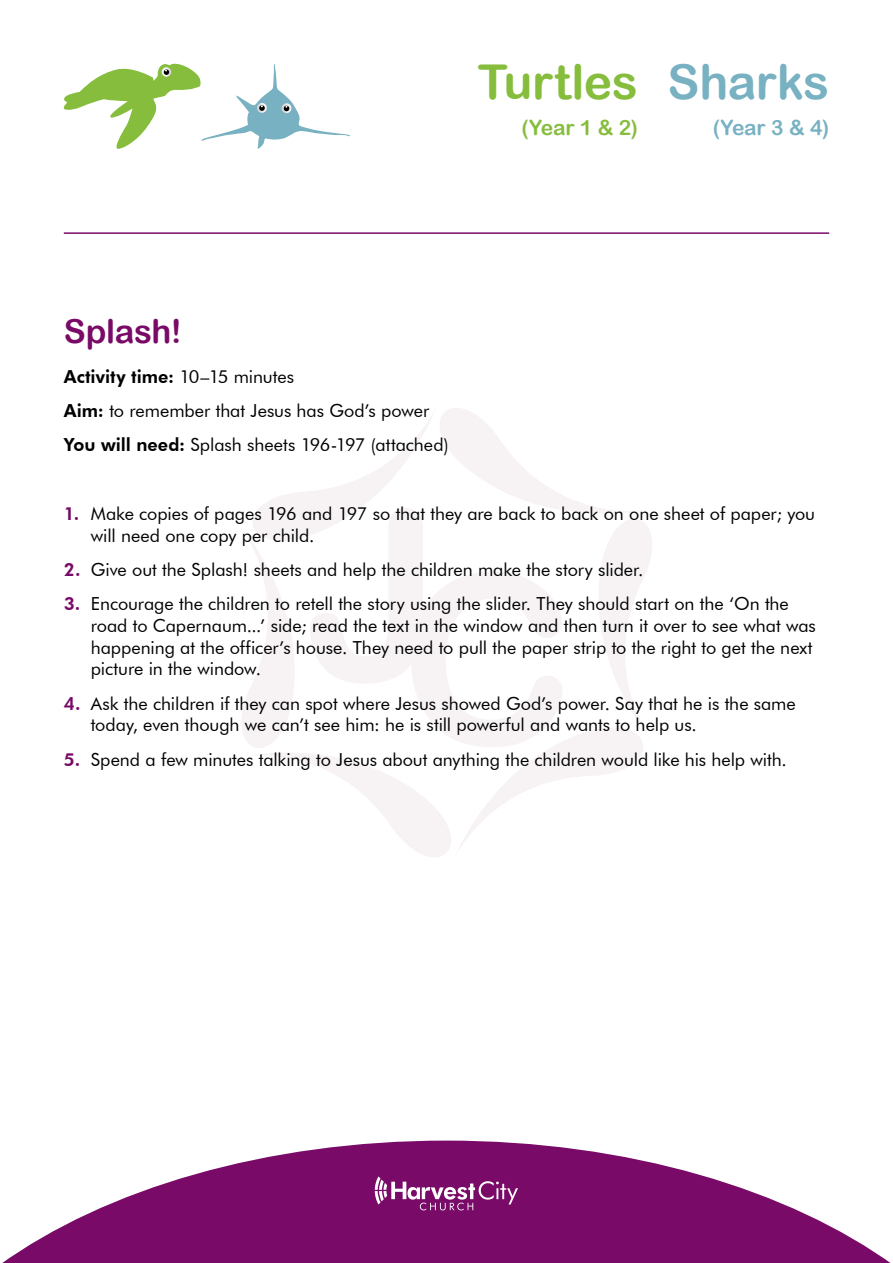
<style>
.page{position:relative;width:893px;height:1263px;background:#fff}
.page>*{position:absolute;margin:0;border:0;box-sizing:border-box;transform-origin:0 0}
.t1{font:48px "Arial Rounded MT Bold";letter-spacing:-.01em;color:#86bd3d}
.t2{font:48px "Arial Rounded MT Bold";letter-spacing:-.01em;color:#78b1c2}
.t3{font:33px "Arial Rounded MT Bold";letter-spacing:-.01em;color:#790a68}
.t4{font:21px "Arial Rounded MT Bold";color:#86bd3d}
.t5{font:21px "Arial Rounded MT Bold";color:#78b1c2}
.t6{font:18px/21.6px "Futura BT";letter-spacing:-.005em;color:#000}
.s1{font-weight:800}
.s2{font-weight:800;color:#790a68}
</style>
<div class="page">
<svg style="left:242px;top:408px;width:410px;height:449px"></svg>
<svg style="left:310px;top:508px;width:253px;height:239px"></svg>
<svg style="left:2px;top:1140px;width:889px;height:123px;fill:#790a68"></svg>
<svg style="left:375px;top:1176px;width:143px;height:34px;background:#963f89"></svg>
<hr style="left:64px;top:232px;width:765px;height:2px;background:#790a68">
<svg style="left:63px;top:63px;width:287px;height:86px"></svg>
<h1 class="t1" style="left:478px;top:53px;width:161px">Turtles</h1>
<p class="t4" style="left:522px;top:115px;width:118px">(Year 1 &amp; 2)</p>
<h1 class="t2" style="left:668px;top:53px;width:163px">Sharks</h1>
<p class="t5" style="left:713px;top:115px;width:118px">(Year 3 &amp; 4)</p>
<h2 class="t3" style="left:64px;top:312px;width:120px">Splash!</h2>
<p class="t6" style="left:64px;top:359px;width:386px;line-height:34.3px"><span class="s1">Activity time:</span> 10–15 minutes<br><span class="s1">Aim:</span> to remember that Jesus has God’s power<br><span class="s1">You will need:</span> Splash sheets 196-197 (attached)</p>
<p class="t6" style="left:91px;top:503px;width:726px;text-indent:-27px"><span class="s2">1.</span> Make copies of pages 196 and 197 so that they are back to back on one sheet of paper; you will need one copy per child.</p>
<p class="t6" style="left:64px;top:559px;width:581px"><span class="s2">2.</span> Give out the Splash! sheets and help the children make the story slider.</p>
<p class="t6" style="left:91px;top:593px;width:726px;text-indent:-27px"><span class="s2">3.</span> Encourage the children to retell the story using the slider. They should start on the ‘On the road to Capernaum...’ side; read the text in the window and then turn it over to see what was happening at the officer’s house. They need to pull the paper strip to the right to get the next picture in the window.</p>
<p class="t6" style="left:91px;top:692px;width:706px;text-indent:-27px"><span class="s2">4.</span> Ask the children if they can spot where Jesus showed God’s power. Say that he is the same today, even though we can’t see him: he is still powerful and wants to help us.</p>
<p class="t6" style="left:64px;top:748px;width:725px"><span class="s2">5.</span> Spend a few minutes talking to Jesus about anything the children would like his help with.</p>
</div>
